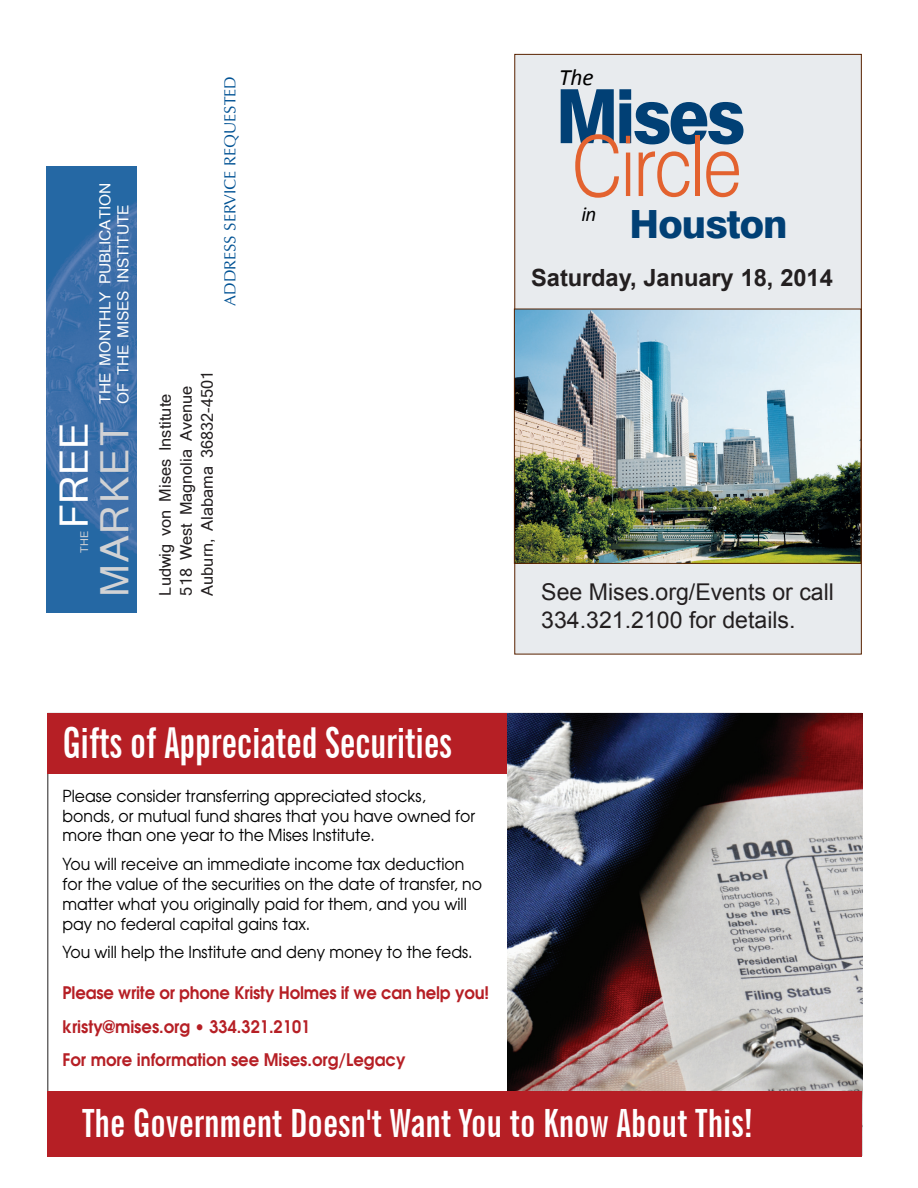
<style>
.page{position:relative;width:918px;height:1188px;background:#fff}
.page>*{position:absolute;margin:0;border:0;box-sizing:border-box;transform-origin:0 0}
.t1{font:300 83.7px "Swiss 721 BT";letter-spacing:-.025em;color:#e3622f;scale:.87 1}
.t2{font:800 75px "Swiss 721 BT";letter-spacing:-.05em;color:#014075;scale:.91 1}
.t3{font:700 extra-condensed 42.75px "News Gothic BT";letter-spacing:-.005em;color:#fff;scale:.95 1}
.t4{font:700 extra-condensed 39px "News Gothic BT";color:#fff}
.t5{font:800 38.85px "Swiss 721 BT";letter-spacing:-.025em;color:#014075}
.t6{font:38.25px "Mangal";letter-spacing:.05em;color:#d1d2d4}
.t7{font:38.25px "Mangal";color:#fff}
.Heading_1{font:700 23.7px "Arial";letter-spacing:-.005em;color:#231f20}
.t8{font:italic 23.55px "Calibri";color:#000}
.t9{font:23.1px "Arial";color:#231f20}
.t10{font:italic 21.15px "Calibri";color:#000}
.t11{font:700 17.25px "Avalon";color:#b61f25;scale:.95 1}
.t12{font:16.5px/19.8px "Avalon";color:#000;scale:.95 1}
.t13{font:16.5px "Optimum Roman DTC";color:#005294}
.t14{font:15.75px "Mangal";color:#231f20}
.t15{font:15px/18px "Mangal";letter-spacing:-.015em;color:#fff}
.t16{font:10.5px "Mangal";color:#d1d2d4}
</style>
<div class="page">
<div style="left:47px;top:713px;width:476px;height:61px;background:#b61f25"></div>
<img style="left:508px;top:713px;width:354px;height:379px">
<div style="left:47px;top:1092px;width:815px;height:65px;background:#b61f25"></div>
<div style="left:514px;top:54px;width:348px;height:600px;background:#e8ebee;border:1px solid #592200"></div>
<img style="left:516px;top:311px;width:343px;height:251px">
<div style="left:514px;top:309px;width:347px;height:255px;border:1px solid #592200"></div>
<img style="left:47px;top:166px;width:89px;height:446px">
<p class="t15" style="left:96px;top:404px;width:222px;rotate:-90deg">THE MONTHLY PUBLICATION<br>OF THE MISES INSTITUTE</p>
<p class="t7" style="left:52px;top:528px;width:107px;rotate:-90deg">FREE</p>
<p class="t6" style="left:93px;top:597px;width:176px;rotate:-90deg">MARKET</p>
<p class="t16" style="left:78px;top:553px;width:23px;rotate:-90deg">THE</p>
<p class="t8" style="left:559px;top:61px;width:36px">The</p>
<p class="t13" style="left:220px;top:306px;width:231px;rotate:-90deg">ADDRESS SERVICE REQUESTED</p>
<p class="t2" style="left:556px;top:71px;width:210px">Mises</p>
<p class="t1" style="left:572px;top:115px;width:197px">Circle</p>
<p class="t10" style="left:581px;top:200px;width:17px">in</p>
<p class="t5" style="left:630px;top:201px;width:160px">Houston</p>
<p class="Heading_1" style="left:531px;top:261px;width:303px">Saturday, January 18, 2014</p>
<p class="t14" style="left:198px;top:596px;width:226px;rotate:-90deg">Auburn, Alabama 36832-4501</p>
<p class="t14" style="left:156px;top:596px;width:203px;rotate:-90deg">Ludwig von Mises Institute</p>
<p class="t14" style="left:177px;top:596px;width:211px;rotate:-90deg">518 West Magnolia Avenue</p>
<p class="t9" style="left:541px;top:577px;width:294px">See Mises.org/Events or call</p>
<p class="t9" style="left:541px;top:604px;width:256px">334.321.2100 for details.</p>
<p class="t3" style="left:63px;top:717px;width:412px">Gifts of Appreciated Securities</p>
<p class="t12" style="left:63px;top:786px;width:384px">Please consider transferring appreciated stocks,</p>
<p class="t12" style="left:63px;top:805px;width:436px">bonds, or mutual fund shares that you have owned for more than one year to the Mises Institute.</p>
<p class="t12" style="left:63px;top:854px;width:443px">You will receive an immediate income tax deduction for the value of the securities on the date of transfer, no matter what you originally paid for them, and you will pay no federal capital gains tax.</p>
<p class="t12" style="left:63px;top:942px;width:433px">You will help the Institute and deny money to the feds.</p>
<p class="t11" style="left:63px;top:981px;width:450px">Please write or phone Kristy Holmes if we can help you!</p>
<p class="t11" style="left:63px;top:1015px;width:262px">kristy@mises.org • 334.321.2101</p>
<p class="t11" style="left:63px;top:1048px;width:362px">For more information see Mises.org/Legacy</p>
<p class="t4" style="left:82px;top:1100px;width:673px">The Government Doesn't Want You to Know About This!</p>
</div>
